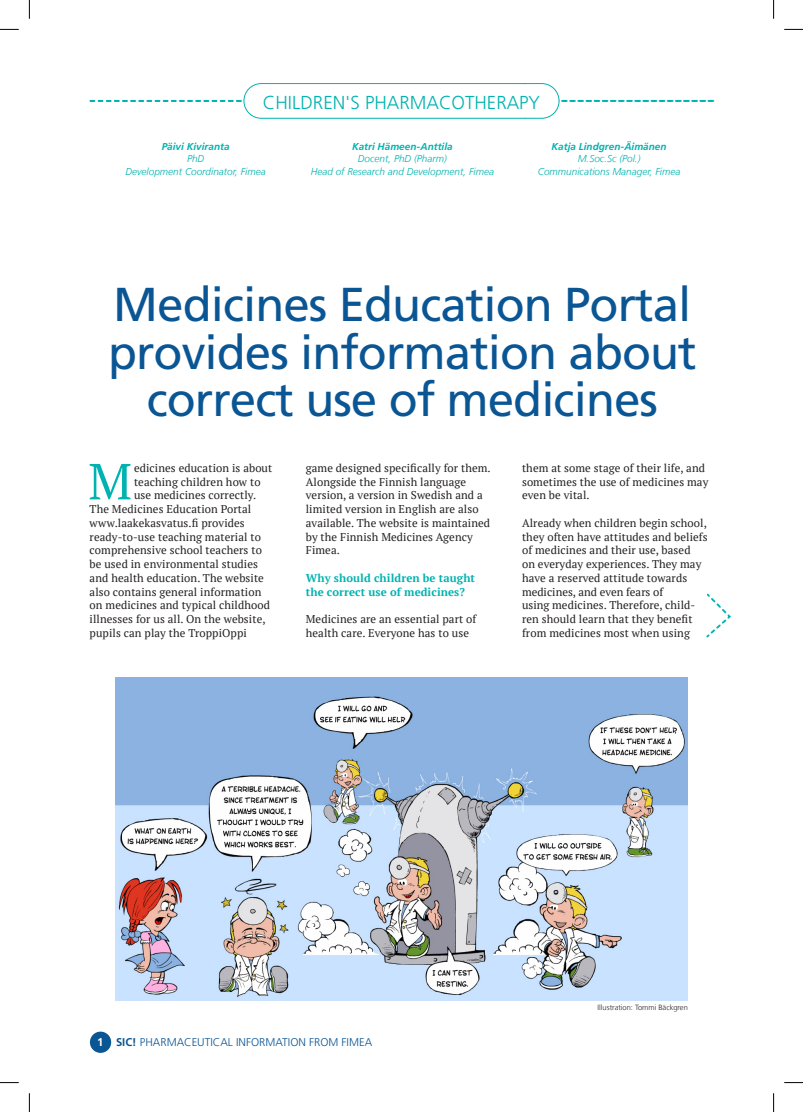
<style>
.page{position:relative;width:803px;height:1112px;background:#fff}
.page>*{position:absolute;margin:0;border:0;box-sizing:border-box;transform-origin:0 0}
.t1{font:50.5px "PT Serif";color:#00b3b0}
.t2{font:47.5px/47.5px "Frutiger LT Std";letter-spacing:-.02em;color:#0a5694;text-align:center}
.t3{font:300 18.75px "Frutiger LT Std";color:#00b3b0}
.t4{font:11.25px/13.8px "PT Serif";letter-spacing:.01em;color:#231f20}
.t5{font:700 11.25px/13.8px "PT Serif";letter-spacing:.01em;color:#00b3b0}
.t6{font:300 11.25px "Frutiger LT Std";color:#0a5694}
.t7{font:italic 300 10px/12.5px "Frutiger LT Com";color:#00b3b0;text-align:center}
.t8{font:italic 700 10px "Frutiger LT Std";color:#00b3b0}
.t9{font:300 7.5px "Frutiger LT Com";color:#231f20}
.s1{font-weight:700;color:#fff}
.s2{font-weight:700}
</style>
<div class="page">
<div style="left:90px;top:1031px;width:21px;height:21px;background:#0a5694;border-radius:50%"></div>
<svg style="left:91px;top:83px;width:622px;height:36px"></svg>
<img style="left:115px;top:677px;width:573px;height:323px">
<svg style="left:706px;top:593px;width:25px;height:45px"></svg>
<svg style="left:0;top:29px;width:19px;height:1px"></svg>
<svg style="left:784px;top:29px;width:19px;height:1px"></svg>
<svg style="left:0;top:1082px;width:19px;height:1px"></svg>
<svg style="left:784px;top:1082px;width:19px;height:1px"></svg>
<svg style="left:29px;top:0;width:1px;height:19px"></svg>
<svg style="left:29px;top:1093px;width:1px;height:18px"></svg>
<svg style="left:773px;top:0;width:1px;height:19px"></svg>
<svg style="left:773px;top:1093px;width:1px;height:18px"></svg>
<h3 class="t3" style="left:263px;top:91px;width:279px">CHILDREN'S PHARMACOTHERAPY</h3>
<p class="t8" style="left:162px;top:140px;width:69px">Päivi Kiviranta</p>
<p class="t7" style="left:126px;top:152px;width:142px">PhD<br>Development Coordinator, Fimea</p>
<p class="t8" style="left:352px;top:140px;width:102px">Katri Hämeen-Anttila</p>
<p class="t7" style="left:311px;top:152px;width:185px">Docent, PhD (Pharm)<br>Head of Research and Development, Fimea</p>
<p class="t8" style="left:552px;top:140px;width:117px">Katja Lindgren-Äimänen</p>
<p class="t7" style="left:538px;top:152px;width:144px">M.Soc.Sc (Pol.)<br>Communications Manager, Fimea</p>
<h2 class="t2" style="left:108px;top:281px;width:590px">Medicines Education Portal provides information about correct use of medicines</h2>
<h1 class="t1" style="left:88px;top:448px;width:45px">M</h1>
<p class="t4" style="left:134px;top:461px;width:140px">edicines education is about</p>
<p class="t4" style="left:134px;top:474px;width:128px">teaching children how to</p>
<p class="t4" style="left:134px;top:488px;width:124px">use medicines correctly.</p>
<p class="t4" style="left:90px;top:502px;width:163px">The Medicines Education Portal</p>
<p class="t4" style="left:90px;top:516px;width:157px">www.laakekasvatus.fi provides</p>
<p class="t4" style="left:90px;top:529px;width:173px">ready-to-use teaching material to</p>
<p class="t4" style="left:90px;top:543px;width:174px">comprehensive school teachers to</p>
<p class="t4" style="left:90px;top:557px;width:170px">be used in environmental studies</p>
<p class="t4" style="left:90px;top:570px;width:176px">and health education. The website</p>
<p class="t4" style="left:90px;top:584px;width:173px">also contains general information</p>
<p class="t4" style="left:90px;top:598px;width:182px">on medicines and typical childhood</p>
<p class="t4" style="left:90px;top:612px;width:177px">illnesses for us all. On the website,</p>
<p class="t4" style="left:90px;top:625px;width:159px">pupils can play the TroppiOppi</p>
<p class="t4" style="left:306px;top:460px;width:186px">game designed specifically for them.<br>Alongside the Finnish language version, a version in Swedish and a limited version in English are also available. The website is maintained by the Finnish Medicines Agency<br>Fimea.</p>
<p class="t5" style="left:306px;top:570px;width:171px">Why should children be taught the correct use of medicines?</p>
<p class="t4" style="left:306px;top:612px;width:172px">Medicines are an essential part of health care. Everyone has to use</p>
<p class="t4" style="left:522px;top:460px;width:188px">them at some stage of their life, and sometimes the use of medicines may even be vital.</p>
<p class="t4" style="left:522px;top:515px;width:187px">Already when children begin school, they often have attitudes and beliefs of medicines and their use, based<br>on everyday experiences. They may have a reserved attitude towards medicines, and even fears of<br>using medicines. Therefore, child&shy;ren should learn that they benefit from medicines most when using</p>
<p class="t6" style="left:97px;top:1035px;width:276px"><span class="s1">1</span> <span class="s2">SIC!</span> PHARMACEUTICAL INFORMATION FROM FIMEA</p>
<p class="t9" style="left:597px;top:1002px;width:92px">Illustration: Tommi Bäckgren</p>
</div>
